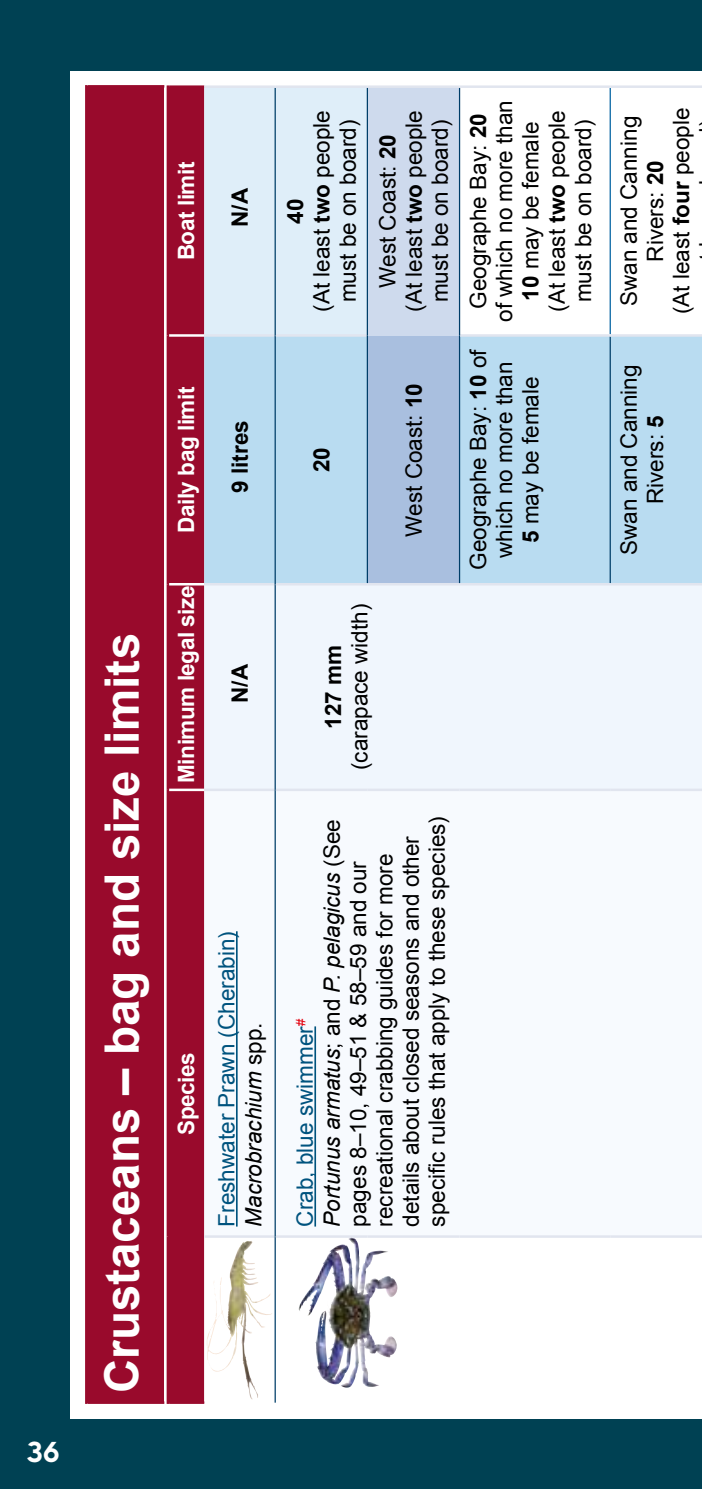
<style>
.page{position:relative;width:702px;height:1489px;background:#fff}
.page>*{position:absolute;margin:0;border:0;box-sizing:border-box;transform-origin:0 0}
.t1{font:700 47.5px "Arial";color:#fff}
.t2{font:600 27.5px "Madani";color:#fff}
.t3{font:22.5px/26.2px "Arial";color:#000;text-align:center}
.t4{font:700 22.5px "Arial";letter-spacing:-.02em;color:#fff}
.t5{font:22.5px/27px "Arial";color:#00537e}
.t6{font:700 22.5px "Arial";color:#000}
.s1{font-style:italic;color:#000}
.s2{color:#000}
.s3{font-weight:700}
.s4{color:#00537e}
.s5{font-style:italic}
</style>
<div class="page">
<div style="left:0;top:0;width:702px;height:1488px;background:#004153"></div>
<div style="left:71px;top:71px;width:631px;height:1346px;background:#fff"></div>
<div style="left:86px;top:86px;width:78px;height:1316px;background:#990a2c"></div>
<hr style="left:85px;top:85px;width:3px;height:1318px;background:#990a2c">
<hr style="left:88px;top:1401px;width:76px;height:2px;background:#990a2c">
<hr style="left:88px;top:85px;width:76px;height:3px;background:#990a2c">
<div style="left:169px;top:88px;width:35px;height:1313px;background:#990a2c"></div>
<svg style="left:204px;top:1237px;width:498px;height:165px"></svg>
<svg style="left:204px;top:791px;width:498px;height:444px"></svg>
<div style="left:204px;top:585px;width:498px;height:203px;background:#f0f6fd"></div>
<div style="left:204px;top:337px;width:498px;height:246px;background:#b9dcf1"></div>
<div style="left:204px;top:88px;width:163px;height:246px;background:#dfeef9"></div>
<div style="left:367px;top:335px;width:92px;height:249px;background:#a9bfdf"></div>
<div style="left:367px;top:87px;width:92px;height:248px;background:#cedaed"></div>
<svg style="left:460px;top:88px;width:151px;height:246px"></svg>
<hr style="left:169px;top:1401px;width:35px;height:2px;background:#990a2c">
<hr style="left:169px;top:85px;width:35px;height:3px;background:#990a2c">
<hr style="left:167px;top:1236px;width:2px;height:167px;background:#990a2c">
<hr style="left:167px;top:789px;width:2px;height:447px;background:#990a2c">
<hr style="left:167px;top:584px;width:2px;height:205px;background:#990a2c">
<hr style="left:167px;top:335px;width:2px;height:249px;background:#990a2c">
<hr style="left:167px;top:85px;width:2px;height:250px;background:#990a2c">
<hr style="left:169px;top:788px;width:35px;height:3px;background:#fff">
<hr style="left:169px;top:583px;width:35px;height:2px;background:#fff">
<hr style="left:169px;top:334px;width:35px;height:3px;background:#fff">
<hr style="left:609px;top:88px;width:1px;height:246px;background:#0061a1">
<hr style="left:204px;top:1235px;width:70px;height:2px;background:#e1e5ef">
<hr style="left:204px;top:788px;width:70px;height:3px;background:#e1e5ef">
<hr style="left:204px;top:583px;width:70px;height:2px;background:#e1e5ef">
<hr style="left:204px;top:334px;width:70px;height:3px;background:#e1e5ef">
<hr style="left:204px;top:85px;width:71px;height:3px;background:#e1e5ef">
<hr style="left:274px;top:1236px;width:2px;height:166px;background:#003e69">
<hr style="left:276px;top:1235px;width:91px;height:2px;background:#e1e5ef">
<hr style="left:367px;top:1235px;width:92px;height:2px;background:#e1e5ef">
<hr style="left:274px;top:789px;width:2px;height:447px;background:#003e69">
<hr style="left:276px;top:788px;width:91px;height:3px;background:#e1e5ef">
<hr style="left:367px;top:788px;width:92px;height:3px;background:#e1e5ef">
<hr style="left:274px;top:584px;width:2px;height:205px;background:#003e69">
<hr style="left:276px;top:583px;width:91px;height:2px;background:#e1e5ef">
<hr style="left:274px;top:335px;width:2px;height:249px;background:#003e69">
<hr style="left:276px;top:334px;width:91px;height:3px;background:#e1e5ef">
<hr style="left:274px;top:88px;width:2px;height:247px;background:#003e69">
<hr style="left:275px;top:85px;width:92px;height:3px;background:#e1e5ef">
<hr style="left:367px;top:583px;width:92px;height:2px;background:#e1e5ef">
<hr style="left:367px;top:335px;width:1px;height:248px;background:#003e69">
<hr style="left:367px;top:88px;width:1px;height:247px;background:#003e69">
<hr style="left:367px;top:85px;width:92px;height:3px;background:#e1e5ef">
<hr style="left:459px;top:1235px;width:151px;height:2px;background:#e1e5ef">
<hr style="left:459px;top:788px;width:151px;height:3px;background:#e1e5ef">
<hr style="left:459px;top:583px;width:151px;height:2px;background:#e1e5ef">
<hr style="left:459px;top:335px;width:1px;height:248px;background:#003e69">
<hr style="left:460px;top:334px;width:150px;height:3px;background:#e1e5ef">
<hr style="left:459px;top:88px;width:1px;height:247px;background:#003e69">
<hr style="left:459px;top:85px;width:151px;height:3px;background:#e1e5ef">
<hr style="left:610px;top:1235px;width:92px;height:2px;background:#e1e5ef">
<hr style="left:610px;top:788px;width:92px;height:3px;background:#e1e5ef">
<hr style="left:610px;top:583px;width:92px;height:2px;background:#e1e5ef">
<hr style="left:609px;top:337px;width:1px;height:246px;background:#003e69">
<hr style="left:610px;top:334px;width:92px;height:3px;background:#e1e5ef">
<hr style="left:610px;top:85px;width:92px;height:3px;background:#e1e5ef">
<img style="left:207px;top:1240px;width:42px;height:135px">
<hr style="left:236px;top:931px;width:1px;height:295px;background:#00537e">
<img style="left:313px;top:1237px;width:43px;height:50px">
<hr style="left:314px;top:1026px;width:2px;height:200px;background:#00537e">
<p class="t2" style="left:27px;top:1428px;width:34px">36</p>
<h1 class="t1" style="left:91px;top:1392px;width:761px;rotate:-90deg">Crustaceans – bag and size limits</h1>
<p class="t4" style="left:171px;top:260px;width:100px;rotate:-90deg">Boat limit</p>
<p class="t6" style="left:225px;top:227px;width:40px;rotate:-90deg">N/A</p>
<p class="t4" style="left:171px;top:533px;width:148px;rotate:-90deg">Daily bag limit</p>
<p class="t4" style="left:171px;top:782px;width:199px;rotate:-90deg">Minimum legal size</p>
<p class="t6" style="left:225px;top:493px;width:74px;rotate:-90deg">9 litres</p>
<p class="t6" style="left:225px;top:703px;width:40px;rotate:-90deg">N/A</p>
<p class="t4" style="left:171px;top:1134px;width:84px;rotate:-90deg">Species</p>
<p class="t5" style="left:213px;top:1226px;width:297px;rotate:-90deg">Freshwater Prawn (Cherabin)<br><span class="s1">Macrobrachium</span> <span class="s2">spp.</span></p>
<p class="t3" style="left:282px;top:312px;width:203px;rotate:-90deg"><span class="s3">40<br></span>(At least <span class="s3">two</span> people must be on board)</p>
<p class="t3" style="left:374px;top:312px;width:203px;rotate:-90deg">West Coast: <span class="s3">20<br></span>(At least <span class="s3">two</span> people must be on board)</p>
<p class="t6" style="left:307px;top:472px;width:27px;rotate:-90deg">20</p>
<p class="t3" style="left:401px;top:536px;width:155px;rotate:-90deg">West Coast: <span class="s3">10</span></p>
<p class="t6" style="left:318px;top:729px;width:85px;rotate:-90deg">127 mm</p>
<p class="t3" style="left:347px;top:770px;width:168px;rotate:-90deg">(carapace width)</p>
<p class="t3" style="left:465px;top:322px;width:223px;rotate:-90deg">Geographe Bay: <span class="s3">20<br></span>of which no more than<br><span class="s3">10</span> may be female<br>(At least <span class="s3">two</span> people must be on board)</p>
<p class="t3" style="left:465px;top:570px;width:222px;rotate:-90deg">Geographe Bay: <span class="s3">10</span> of which no more than<br><span class="s3">5</span> may be female</p>
<p class="t3" style="left:292px;top:1226px;width:412px;text-align:left;rotate:-90deg"><span class="s4">Crab, blue swimmer</span><sup>#<br></sup><span class="s5">Portunus armatus</span>; and <span class="s5">P. pelagicus</span> (See pages 8–10, 49–51 &amp; 58–59 and our recreational crabbing guides for more details about closed seasons and other specific rules that apply to these species)</p>
<p class="t3" style="left:616px;top:314px;width:208px;rotate:-90deg">Swan and Canning<br>Rivers: <span class="s3">20<br></span>(At least <span class="s3">four</span> people</p>
<p class="t3" style="left:616px;top:555px;width:192px;rotate:-90deg">Swan and Canning<br>Rivers: <span class="s3">5</span></p>
</div>
